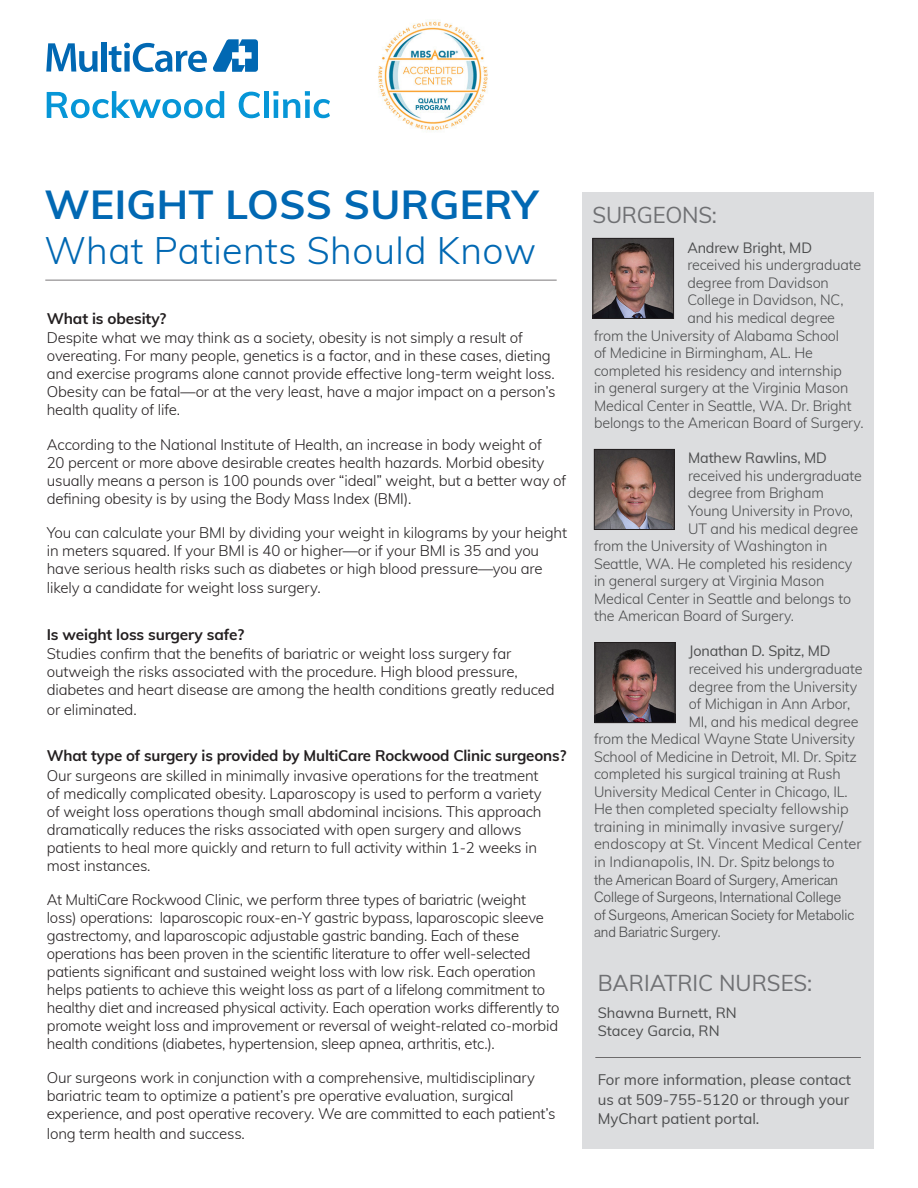
<style>
.page{position:relative;width:918px;height:1188px;background:#fff}
.page>*{position:absolute;margin:0;border:0;box-sizing:border-box;transform-origin:0 0}
.t1{font:700 40.5px "Muli";letter-spacing:.01em;color:#0168b3}
.t2{font:300 37.5px "Muli";letter-spacing:.01em;color:#0168b3}
.t3{font:22.5px "Muli";letter-spacing:-.005em;color:#6f7073}
.t4{font:700 15.3px "Muli";letter-spacing:-.01em;color:#231f20}
.t5{font:300 15px/18px "Muli";letter-spacing:-.01em;color:#231f20}
.t6{font:15px/19.5px "Muli";color:#4b4c4d;text-align:justify}
.t7{font:300 14.7px "Muli";letter-spacing:-.01em;color:#4b4c4d}
.t8{font:300 14.7px "Akzid Grtsk Next";color:#4b4c4d}
.t9{font:14.7px "Muli";letter-spacing:-.01em;color:#4b4c4d}
.s1{font-family:"Akzid Grtsk Next"}
</style>
<div class="page">
<div style="left:582px;top:192px;width:292px;height:957px;background:#dcdddf"></div>
<img style="left:596px;top:451px;width:77px;height:77px">
<div style="left:594px;top:449px;width:81px;height:81px;border:1px solid #231f20"></div>
<img style="left:595px;top:240px;width:77px;height:77px">
<div style="left:593px;top:238px;width:81px;height:81px;border:1px solid #231f20"></div>
<img style="left:597px;top:644px;width:76px;height:77px">
<div style="left:595px;top:642px;width:80px;height:81px;border:1px solid #231f20"></div>
<hr style="left:595px;top:1057px;width:266px;height:1px;background:#231f20">
<hr style="left:45px;top:280px;width:512px;height:1px;background:#231f20">
<img style="left:378px;top:21px;width:110px;height:111px">
<svg style="left:47px;top:91px;width:177px;height:27px"></svg>
<svg style="left:239px;top:92px;width:21px;height:26px"></svg>
<div style="left:264px;top:91px;width:5px;height:27px;background:#0696d7"></div>
<svg style="left:273px;top:91px;width:57px;height:27px"></svg>
<svg style="left:213px;top:39px;width:45px;height:33px"></svg>
<svg style="left:46px;top:43px;width:52px;height:29px"></svg>
<div style="left:101px;top:42px;width:5px;height:30px;background:#0168b3"></div>
<svg style="left:109px;top:43px;width:98px;height:29px"></svg>
<p class="t1" style="left:44px;top:175px;width:495px">WEIGHT LOSS SURGERY</p>
<p class="t2" style="left:44px;top:223px;width:493px">What Patients Should Know</p>
<p class="t4" style="left:47px;top:307px;width:121px">What is obesity?</p>
<p class="t5" style="left:47px;top:328px;width:510px">Despite what we may think as a society, obesity is not simply a result of overeating. For many people, genetics is a factor, and in these cases, dieting and exercise programs alone cannot provide effective long-term weight loss.<br>Obesity can be fatal—or at the very least, have a major impact on a person’s health quality of life.</p>
<p class="t5" style="left:47px;top:434px;width:521px">According to the National Institute of Health, an increase in body weight of<br>20 percent or more above desirable creates health hazards. Morbid obesity usually means a person is 100 pounds over “ideal” weight, but a better way of defining obesity is by using the Body Mass Index (BMI).</p>
<p class="t5" style="left:47px;top:523px;width:522px">You can calculate your BMI by dividing your weight in kilograms by your height in meters squared. If your BMI is 40 or higher—or if your BMI is 35 and you have serious health risks such as diabetes or high blood pressure—you are</p>
<p class="t5" style="left:47px;top:578px;width:275px">likely a candidate for weight loss surgery.</p>
<p class="t4" style="left:47px;top:623px;width:199px">Is weight loss surgery safe?</p>
<p class="t5" style="left:47px;top:644px;width:510px">Studies confirm that the benefits of bariatric or weight loss surgery far outweigh the risks associated with the procedure. High blood pressure, diabetes and heart disease are among the health conditions greatly reduced</p>
<p class="t5" style="left:47px;top:700px;width:91px">or eliminated.</p>
<p class="t4" style="left:47px;top:745px;width:521px">What type of surgery is provided by MultiCare Rockwood Clinic surgeons?</p>
<p class="t5" style="left:47px;top:766px;width:496px">Our surgeons are skilled in minimally invasive operations for the treatment of medically complicated obesity. Laparoscopy is used to perform a variety of weight loss operations though small abdominal incisions. This approach dramatically reduces the risks associated with open surgery and allows patients to heal more quickly and return to full activity within 1-2 weeks in most instances.</p>
<p class="t5" style="left:47px;top:890px;width:514px">At MultiCare Rockwood Clinic, we perform three types of bariatric (weight loss) operations: laparoscopic roux-en-Y gastric bypass, laparoscopic sleeve gastrectomy, and laparoscopic adjustable gastric banding. Each of these operations has been proven in the scientific literature to offer well-selected patients significant and sustained weight loss with low risk. Each operation helps patients to achieve this weight loss as part of a lifelong commitment to healthy diet and increased physical activity. Each operation works differently to promote weight loss and improvement or reversal of weight-related co-morbid health conditions (diabetes, hypertension, sleep apnea, arthritis, etc.).</p>
<p class="t5" style="left:47px;top:1068px;width:510px">Our surgeons work in conjunction with a comprehensive, multidisciplinary bariatric team to optimize a patient’s pre operative evaluation, surgical experience, and post operative recovery. We are committed to each patient’s</p>
<p class="t5" style="left:47px;top:1124px;width:200px">long term health and success.</p>
<p class="t3" style="left:592px;top:199px;width:126px">SURGEONS:</p>
<p class="t9" style="left:687px;top:237px;width:126px">Andrew Bright, MD</p>
<p class="t7" style="left:687px;top:254px;width:175px">received his undergraduate</p>
<p class="t7" style="left:687px;top:272px;width:143px">degree from Davidson</p>
<p class="t7" style="left:687px;top:289px;width:158px">College in Davidson, NC,</p>
<p class="t7" style="left:687px;top:307px;width:149px">and his medical degree</p>
<p class="t7" style="left:594px;top:325px;width:247px">from the University of Alabama School</p>
<p class="t7" style="left:594px;top:342px;width:221px">of Medicine in Birmingham, AL. He</p>
<p class="t7" style="left:594px;top:360px;width:249px">completed his residency and internship</p>
<p class="t7" style="left:594px;top:377px;width:256px">in general surgery at the Virginia Mason</p>
<p class="t7" style="left:594px;top:395px;width:259px">Medical Center in Seattle, WA. Dr. Bright</p>
<p class="t7" style="left:594px;top:412px;width:271px">belongs to the American Board of Surgery.</p>
<p class="t9" style="left:688px;top:447px;width:140px">Mathew Rawlins, MD</p>
<p class="t7" style="left:688px;top:465px;width:175px">received his undergraduate</p>
<p class="t7" style="left:688px;top:483px;width:137px">degree from Brigham</p>
<p class="t7" style="left:688px;top:500px;width:166px">Young University in Provo,</p>
<p class="t7" style="left:688px;top:518px;width:171px">UT and his medical degree</p>
<p class="t7" style="left:594px;top:535px;width:235px">from the University of Washington in</p>
<p class="t7" style="left:594px;top:553px;width:260px">Seattle, WA. He completed his residency</p>
<p class="t7" style="left:594px;top:570px;width:232px">in general surgery at Virginia Mason</p>
<p class="t7" style="left:594px;top:588px;width:259px">Medical Center in Seattle and belongs to</p>
<p class="t7" style="left:594px;top:605px;width:202px">the American Board of Surgery.</p>
<p class="t9" style="left:689px;top:640px;width:143px">Jonathan D. Spitz, MD</p>
<p class="t7" style="left:689px;top:658px;width:175px">received his undergraduate</p>
<p class="t7" style="left:689px;top:676px;width:170px">degree from the University</p>
<p class="t7" style="left:689px;top:693px;width:163px">of Michigan in Ann Arbor,</p>
<p class="t7" style="left:689px;top:711px;width:171px">MI, and his medical degree</p>
<p class="t7" style="left:594px;top:728px;width:262px">from the Medical Wayne State University</p>
<p class="t7" style="left:594px;top:746px;width:264px">School of Medicine in Detroit, MI. Dr. Spitz</p>
<p class="t7" style="left:594px;top:763px;width:248px">completed his surgical training at Rush</p>
<p class="t7" style="left:594px;top:781px;width:255px">University Medical Center in Chicago, IL.</p>
<p class="t7" style="left:594px;top:798px;width:256px">He then completed specialty fellowship</p>
<p class="t7" style="left:594px;top:816px;width:251px">training in minimally invasive surgery/</p>
<p class="t7" style="left:594px;top:834px;width:269px">endoscopy at St. Vincent Medical Center</p>
<p class="t7" style="left:594px;top:851px;width:242px">in Indianapolis, IN. Dr. <span class="s1">Spitz belongs to</span></p>
<p class="t8" style="left:594px;top:870px;width:246px">the American Board of Surgery, American</p>
<p class="t8" style="left:594px;top:887px;width:249px">College of Surgeons, International College</p>
<p class="t8" style="left:594px;top:905px;width:262px">of Surgeons, American Society for Metabolic</p>
<p class="t8" style="left:594px;top:923px;width:128px">and Bariatric Surgery.</p>
<p class="t3" style="left:598px;top:967px;width:216px">BARIATRIC NURSES:</p>
<p class="t9" style="left:598px;top:1002px;width:141px">Shawna Burnett, RN</p>
<p class="t9" style="left:598px;top:1020px;width:124px">Stacey Garcia, RN</p>
<p class="t6" style="left:598px;top:1069px;width:255px">For more information, please contact us at 509-755-5120 or through your MyChart patient portal.</p>
</div>
